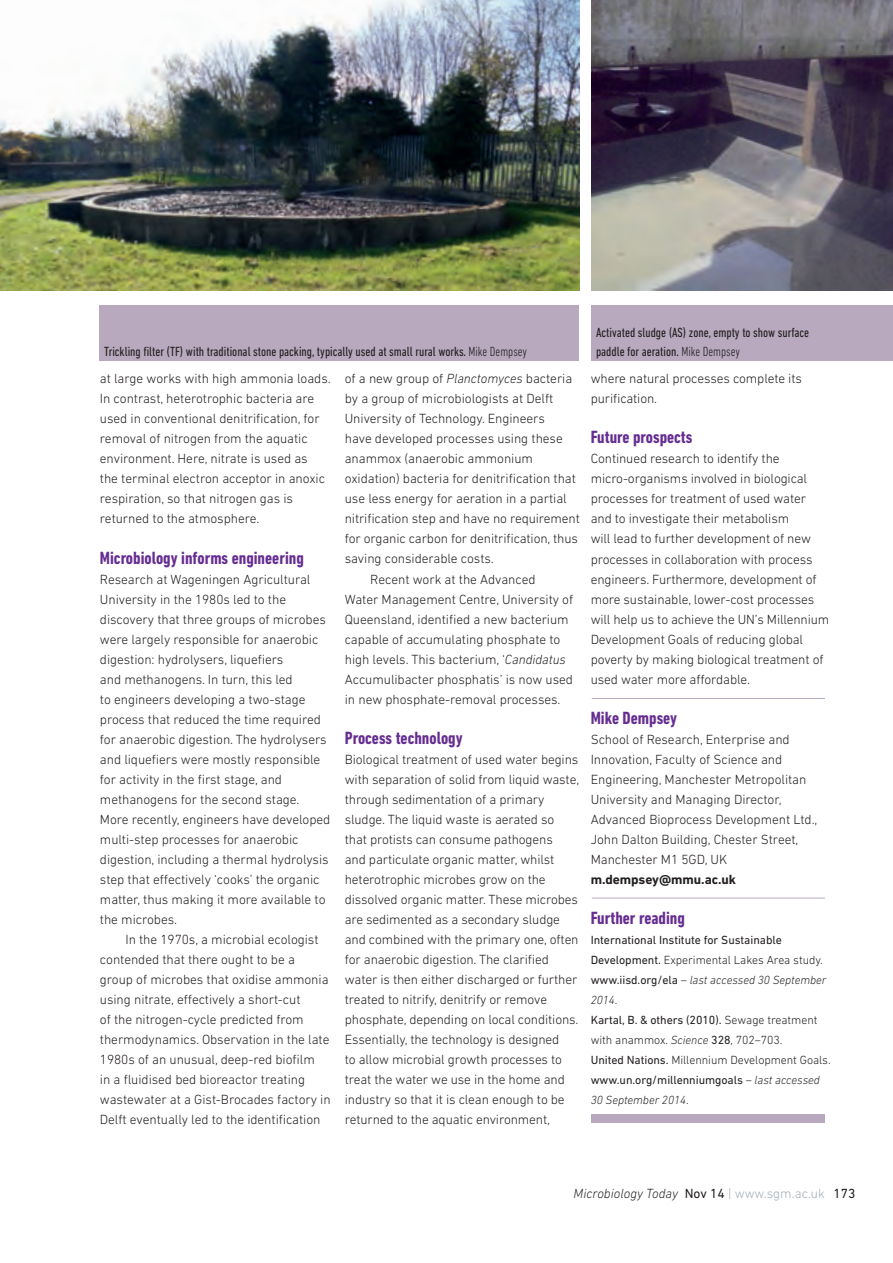
<style>
.page{position:relative;width:893px;height:1263px;background:#fff}
.page>*{position:absolute;margin:0;border:0;box-sizing:border-box;transform-origin:0 0}
.Article_Subhead{font:700 condensed 18px "DIN Next LT Pro";color:#652d91}
.Article_body_text{font:300 13.5px/20px "DIN Next LT Pro";letter-spacing:-.005em;color:#231f20}
.Figure_legend{font:condensed 13.5px/19.5px "DIN Next LT Pro";color:#231f20}
.t1{font:italic 300 13.5px "DIN Next LT Pro";color:#231f20}
.Article_body_text-2{font:700 13.5px "DIN Next LT Pro";letter-spacing:-.005em;color:#231f20}
.Article_body_text-3{font:12px/20.1px "DIN Next LT Pro";letter-spacing:-.005em;color:#231f20}
.Article_body_text-4{font:300 12px/20.1px "DIN Next LT Pro";letter-spacing:-.005em;color:#231f20}
.s1{font-weight:300}
.s2{font-style:italic}
.s3{font-weight:300;font-style:italic}
.s4{font-weight:400}
.s5{font-weight:400;font-style:normal}
.s6{font-style:normal;color:#a4aeb6}
</style>
<div class="page">
<div style="left:592px;top:1114px;width:233px;height:9px;background:#b8a9be"></div>
<hr style="left:592px;top:898px;width:233px;height:1px;background:#b8a9be">
<hr style="left:592px;top:698px;width:233px;height:1px;background:#b8a9be">
<img style="left:592px;top:0;width:301px;height:291px">
<img style="left:0;top:0;width:579px;height:291px">
<div style="left:100px;top:305px;width:479px;height:55px;background:#b8a9be"></div>
<div style="left:592px;top:305px;width:301px;height:55px;background:#b8a9be"></div>
<p class="Figure_legend" style="left:104px;top:342px;width:424px">Trickling filter (TF) with traditional stone packing, typically used at small rural works. <span class="s1">Mike Dempsey</span></p>
<p class="Article_body_text" style="left:100px;top:369px;width:232px">at large works with high ammonia loads.<br>In contrast, heterotrophic bacteria are used in conventional denitrification, for removal of nitrogen from the aquatic environment. Here, nitrate is used as<br>the terminal electron acceptor in anoxic respiration, so that nitrogen gas is returned to the atmosphere.</p>
<p class="Article_Subhead" style="left:100px;top:547px;width:205px">Microbiology informs engineering</p>
<p class="Article_body_text" style="left:100px;top:569px;width:232px">Research at Wageningen Agricultural University in the 1980s led to the discovery that three groups of microbes were largely responsible for anaerobic digestion: hydrolysers, liquefiers<br>and methanogens. In turn, this led<br>to engineers developing a two-stage process that reduced the time required for anaerobic digestion. The hydrolysers and liquefiers were mostly responsible for activity in the first stage, and methanogens for the second stage.<br>More recently, engineers have developed multi-step processes for anaerobic digestion, including a thermal hydrolysis step that effectively ‘cooks’ the organic matter, thus making it more available to the microbes.</p>
<p class="Article_body_text" style="left:100px;top:929px;width:232px;text-indent:26px">In the 1970s, a microbial ecologist contended that there ought to be a group of microbes that oxidise ammonia using nitrate, effectively a short-cut<br>of the nitrogen-cycle predicted from thermodynamics. Observation in the late 1980s of an unusual, deep-red biofilm<br>in a fluidised bed bioreactor treating wastewater at a Gist-Brocades factory in Delft eventually led to the identification</p>
<p class="Article_body_text" style="left:345px;top:368px;width:237px">of a new group of <span class="s2">Planctomyces</span> bacteria by a group of microbiologists at Delft University of Technology. Engineers<br>have developed processes using these anammox (anaerobic ammonium oxidation) bacteria for denitrification that use less energy for aeration in a partial nitrification step and have no requirement for organic carbon for denitrification, thus saving considerable costs.</p>
<p class="Article_body_text" style="left:345px;top:569px;width:230px;text-indent:26px">Recent work at the Advanced<br>Water Management Centre, University of Queensland, identified a new bacterium capable of accumulating phosphate to high levels. This bacterium, ‘<span class="s2">Candidatus </span>Accumulibacter phosphatis’ is now used in new phosphate-removal processes.</p>
<p class="Article_Subhead" style="left:345px;top:727px;width:119px">Process technology</p>
<p class="Article_body_text" style="left:345px;top:749px;width:236px">Biological treatment of used water begins with separation of solid from liquid waste, through sedimentation of a primary sludge. The liquid waste is aerated so that protists can consume pathogens<br>and particulate organic matter, whilst heterotrophic microbes grow on the dissolved organic matter. These microbes are sedimented as a secondary sludge and combined with the primary one, often for anaerobic digestion. The clarified water is then either discharged or further treated to nitrify, denitrify or remove phosphate, depending on local conditions.<br>Essentially, the technology is designed<br>to allow microbial growth processes to treat the water we use in the home and industry so that it is clean enough to be returned to the aquatic environment,</p>
<p class="Figure_legend" style="left:596px;top:322px;width:215px">Activated sludge (AS) zone, empty to show surface paddle for aeration. <span class="s1">Mike Dempsey</span></p>
<p class="Article_body_text" style="left:591px;top:368px;width:213px">where natural processes complete its purification.</p>
<p class="Article_Subhead" style="left:591px;top:427px;width:103px">Future prospects</p>
<p class="Article_body_text" style="left:591px;top:449px;width:240px">Continued research to identify the micro-organisms involved in biological processes for treatment of used water and to investigate their metabolism<br>will lead to further development of new processes in collaboration with process engineers. Furthermore, development of more sustainable, lower-cost processes will help us to achieve the UN’s Millennium Development Goals of reducing global poverty by making biological treatment of used water more affordable.</p>
<p class="Article_Subhead" style="left:591px;top:707px;width:88px">Mike Dempsey</p>
<p class="Article_body_text" style="left:591px;top:729px;width:228px">School of Research, Enterprise and Innovation, Faculty of Science and Engineering, Manchester Metropolitan University and Managing Director, Advanced Bioprocess Development Ltd., John Dalton Building, Chester Street, Manchester M1 5GD, UK</p>
<p class="Article_body_text-2" style="left:591px;top:871px;width:147px">m.dempsey@mmu.ac.uk</p>
<p class="Article_Subhead" style="left:591px;top:908px;width:96px">Further reading</p>
<p class="Article_body_text-3" style="left:591px;top:930px;width:237px">International Institute for Sustainable Development. <span class="s1">Experimental Lakes Area study. </span>www.iisd.org/ela <span class="s1">–</span> <span class="s3">last accessed 30 September 2014</span><span class="s1">.</span></p>
<p class="Article_body_text-4" style="left:591px;top:1010px;width:228px"><span class="s4">Kartal, B. &amp; others (2010).</span> Sewage treatment with anammox. <span class="s2">Science</span> <span class="s4">328</span>, 702–703.</p>
<p class="Article_body_text-3" style="left:591px;top:1050px;width:241px">United Nations. <span class="s1">Millennium Development Goals. </span>www.un.org/millenniumgoals <span class="s1">–</span> <span class="s3">last accessed<br>30 September 2014</span><span class="s1">.</span></p>
<p class="t1" style="left:574px;top:1185px;width:283px">Microbiology Today <span class="s5">Nov 14</span> <span class="s6">| www.sgm.ac.uk</span> <span class="s5">173</span></p>
</div>
